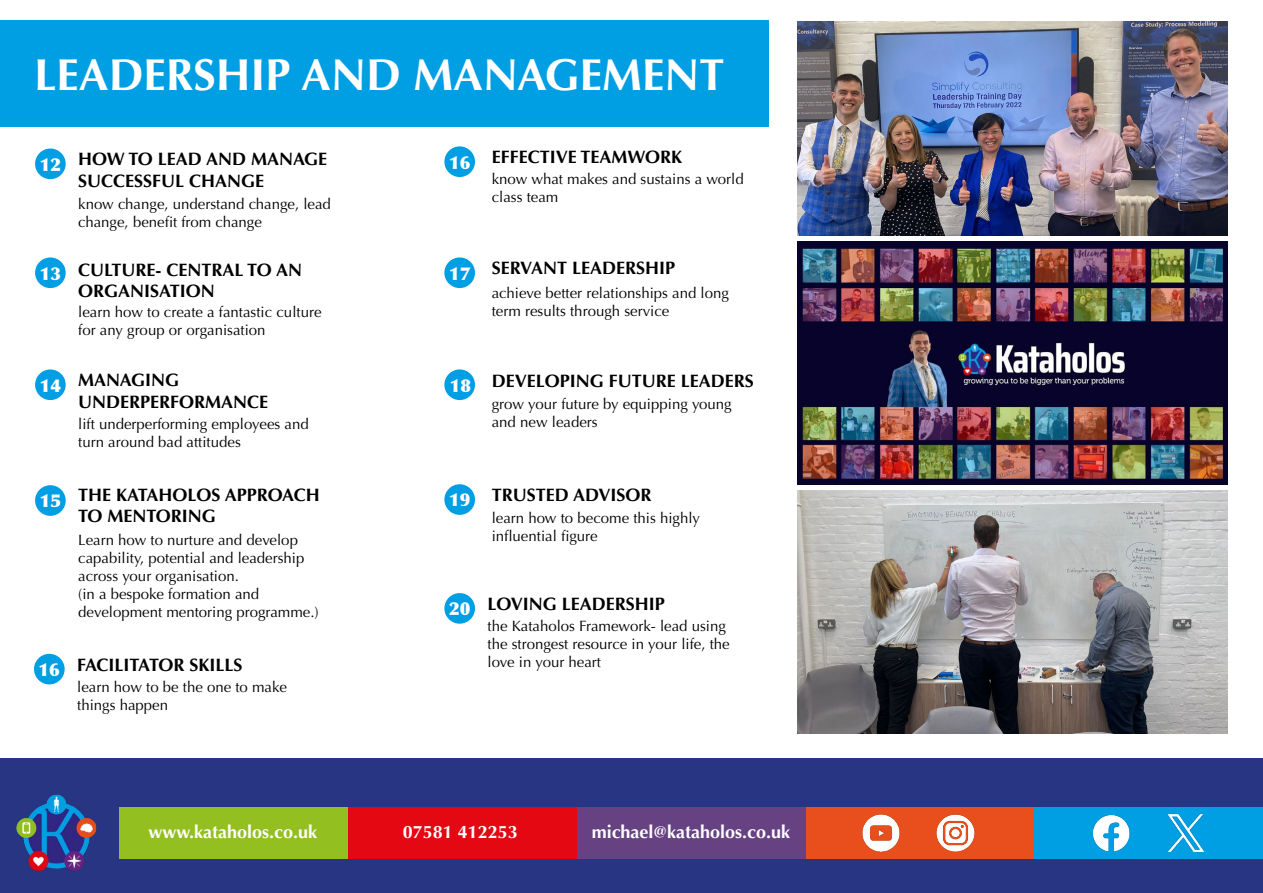
<style>
.page{position:relative;width:1263px;height:893px;background:#fff}
.page>*{position:absolute;margin:0;border:0;box-sizing:border-box;transform-origin:0 0}
.t1{font:700 44.85px "Optima";color:#fff}
.t2{font:700 18px/21.6px "Optima";color:#000}
.t3{font:700 18px "Optima";color:#fff}
.t4{font:900 18px "Optima";color:#fff}
.t5{font:15px/18px "Optima";color:#000}
.s1{font-weight:900;color:#fff}
</style>
<div class="page">
<div style="left:0;top:758px;width:1263px;height:135px;background:#283583"></div>
<div style="left:1034px;top:807px;width:229px;height:51px;background:#009ee3"></div>
<div style="left:805px;top:807px;width:229px;height:51px;background:#e84f1c"></div>
<div style="left:577px;top:807px;width:228px;height:51px;background:#664282"></div>
<div style="left:348px;top:807px;width:229px;height:51px;background:#e30812"></div>
<div style="left:119px;top:807px;width:229px;height:51px;background:#94bf21"></div>
<img style="left:16px;top:794px;width:81px;height:78px">
<img style="left:1093px;top:815px;width:37px;height:37px">
<img style="left:936px;top:814px;width:39px;height:38px">
<img style="left:1167px;top:814px;width:38px;height:39px">
<img style="left:862px;top:814px;width:38px;height:38px">
<div style="left:34px;top:654px;width:31px;height:30px;background:#009ee3;border-radius:50%"></div>
<div style="left:444px;top:146px;width:31px;height:31px;background:#009ee3;border-radius:50%"></div>
<div style="left:35px;top:149px;width:31px;height:30px;background:#009ee3;border-radius:50%"></div>
<div style="left:35px;top:257px;width:31px;height:31px;background:#009ee3;border-radius:50%"></div>
<div style="left:444px;top:257px;width:31px;height:31px;background:#009ee3;border-radius:50%"></div>
<div style="left:35px;top:369px;width:31px;height:31px;background:#009ee3;border-radius:50%"></div>
<div style="left:444px;top:369px;width:31px;height:31px;background:#009ee3;border-radius:50%"></div>
<div style="left:35px;top:485px;width:31px;height:31px;background:#009ee3;border-radius:50%"></div>
<div style="left:444px;top:484px;width:31px;height:31px;background:#009ee3;border-radius:50%"></div>
<div style="left:444px;top:593px;width:31px;height:31px;background:#009ee3;border-radius:50%"></div>
<img style="left:797px;top:491px;width:431px;height:242px">
<img style="left:797px;top:242px;width:431px;height:242px">
<img style="left:797px;top:21px;width:431px;height:214px">
<div style="left:0;top:20px;width:768px;height:106px;background:#009ee3"></div>
<h1 class="t1" style="left:34px;top:49px;width:692px">LEADERSHIP AND MANAGEMENT</h1>
<p class="t4" style="left:40px;top:153px;width:23px">12</p>
<p class="t2" style="left:78px;top:148px;width:250px">HOW TO LEAD AND MANAGE<br>SUCCESSFUL CHANGE</p>
<p class="t5" style="left:78px;top:195px;width:254px">know change, understand change, lead change, benefit from change</p>
<p class="t4" style="left:449px;top:151px;width:23px">16</p>
<p class="t2" style="left:492px;top:146px;width:192px">EFFECTIVE TEAMWORK</p>
<p class="t5" style="left:492px;top:170px;width:253px">know what makes and sustains a world class team</p>
<p class="t4" style="left:40px;top:262px;width:23px">13</p>
<p class="t2" style="left:78px;top:259px;width:225px">CULTURE- CENTRAL TO AN<br>ORGANISATION</p>
<p class="t4" style="left:449px;top:262px;width:23px">17</p>
<p class="t5" style="left:78px;top:303px;width:245px">learn how to create a fantastic culture for any group or organisation</p>
<p class="t2" style="left:492px;top:257px;width:185px">SERVANT LEADERSHIP</p>
<p class="t5" style="left:492px;top:284px;width:239px">achieve better relationships and long term results through service</p>
<p class="t4" style="left:40px;top:374px;width:23px">14</p>
<p class="t2" style="left:78px;top:369px;width:192px">MANAGING<br>UNDERPERFORMANCE</p>
<p class="t4" style="left:450px;top:374px;width:23px">18</p>
<p class="t5" style="left:78px;top:416px;width:232px">lift underperforming employees and turn around bad attitudes</p>
<p class="t2" style="left:492px;top:370px;width:264px">DEVELOPING FUTURE LEADERS</p>
<p class="t5" style="left:492px;top:395px;width:241px">grow your future by equipping young and new leaders</p>
<p class="t2" style="left:78px;top:484px;width:243px;text-indent:-39px"><span class="s1">15</span> THE KATAHOLOS APPROACH<br>TO MENTORING</p>
<p class="t4" style="left:449px;top:489px;width:23px">19</p>
<p class="t2" style="left:492px;top:485px;width:161px">TRUSTED ADVISOR</p>
<p class="t5" style="left:492px;top:509px;width:210px">learn how to become this highly influential figure</p>
<p class="t5" style="left:78px;top:531px;width:242px">Learn how to nurture and develop capability, potential and leadership across your organisation.<br>(in a bespoke formation and development mentoring programme.)</p>
<p class="t2" style="left:39px;top:654px;width:205px"><span class="s1">16</span> FACILITATOR SKILLS</p>
<p class="t5" style="left:77px;top:678px;width:211px">learn how to be the one to make things happen</p>
<p class="t2" style="left:449px;top:594px;width:217px"><span class="s1">20</span> LOVING LEADERSHIP</p>
<p class="t5" style="left:487px;top:617px;width:244px">the Kataholos Framework- lead using the strongest resource in your life, the love in your heart</p>
<p class="t3" style="left:148px;top:821px;width:170px">www.kataholos.co.uk</p>
<p class="t3" style="left:403px;top:821px;width:117px">07581 412253</p>
<p class="t3" style="left:592px;top:821px;width:200px">michael@kataholos.co.uk</p>
</div>
